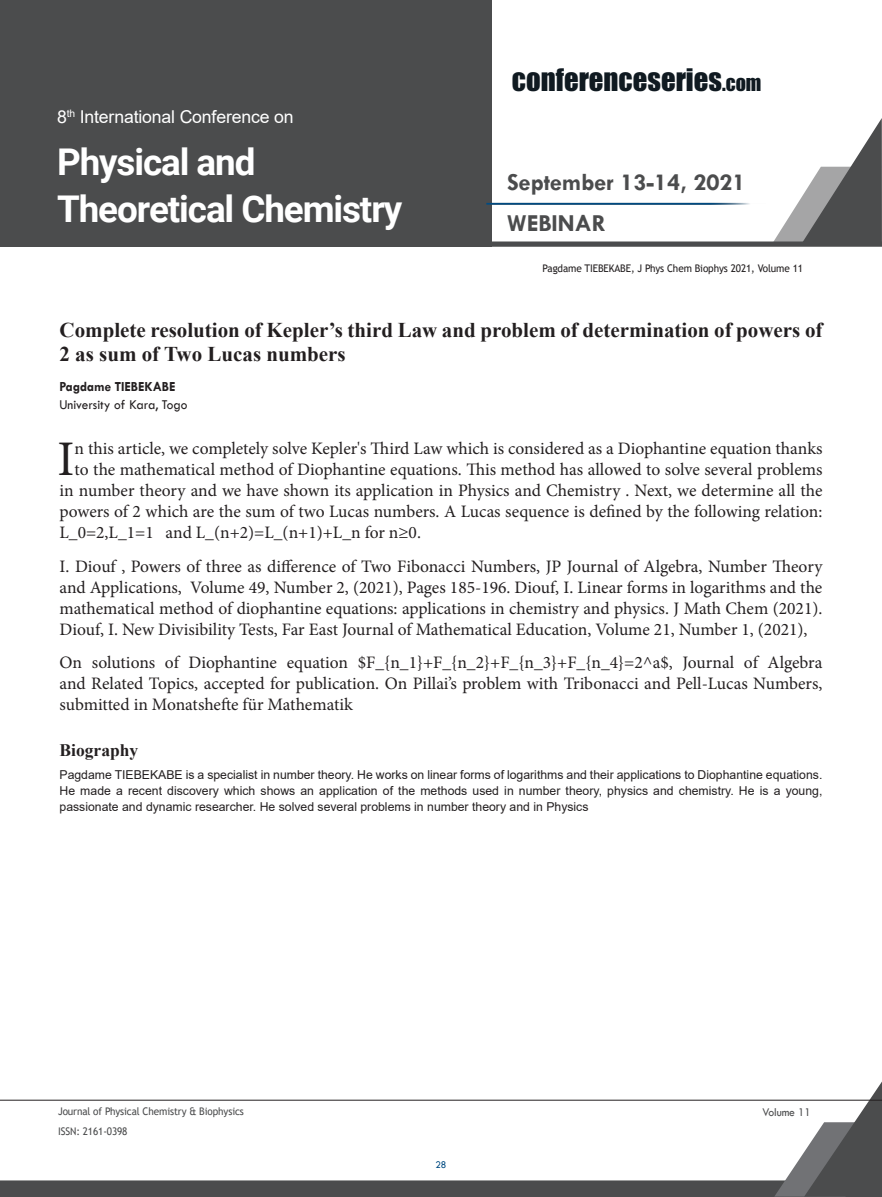
<style>
.page{position:relative;width:882px;height:1197px;background:#fff}
.page>*{position:absolute;margin:0;border:0;box-sizing:border-box;transform-origin:0 0}
.Abstract{font:49.88px "Minion Pro";color:#231f20}
.t1{font:700 36.93px/47.4px "Roboto";letter-spacing:-.03em;color:#fff}
.t2{font:28.7px "Impact";color:#101a21}
.t3{font:700 24.68px/41.1px "Tw Cen";color:#4b4c4d}
.t4{font:700 21px/24.5px "Times New Roman";color:#231f20}
.t5{font:17.68px "Arial";letter-spacing:-.01em;color:#fff}
.Abstract-2{font:17.5px "Minion Pro";letter-spacing:-.005em;color:#231f20}
.Paragraph_Style_2{font:17.5px/21px "Minion Pro";color:#231f20;text-align:justify}
.Paragraph_Style_5mm{font:17.5px/21px "Minion Pro";letter-spacing:-.005em;color:#231f20;text-align:justify}
.Bio_Heading{font:700 17.5px "Times New Roman";color:#231f20}
.Affiliation_5mm{font:14px "Tw Cen";color:#231f20;scale:.95 1}
.Name{font:700 14px "Tw Cen";color:#231f20;scale:.95 1}
.Biography{font:12.25px/15.8px "Arial";color:#231f20;text-align:justify}
.t6{font:12.25px "Tw Cen";letter-spacing:-.01em;color:#4b4c4d;scale:.95 1}
.t7{font:10.5px "Trebuchet MS";letter-spacing:-.01em;color:#4b4c4d;scale:.95 1}
.t8{font:10.5px "Trebuchet MS";letter-spacing:-.01em;color:#231f20;scale:.95 1}
.t9{font:10.5px "Tw Cen";color:#004b82;scale:.95 1}
.s1{font-size:20.12px}
</style>
<div class="page">
<div style="left:0;top:0;width:492px;height:247px;background:#4b4c4d"></div>
<svg style="left:492px;top:118px;width:390px;height:129px"></svg>
<svg style="left:0;top:1081px;width:882px;height:116px"></svg>
<hr style="left:0;top:1100px;width:882px;height:1px;background:#231f20">
<hr style="left:486px;top:203px;width:280px;height:2px;background:#004b82">
<p class="t5" style="left:57px;top:105px;width:238px">8<sup>th</sup> International Conference on</p>
<h2 class="t1" style="left:57px;top:137px;width:347px">Physical and<br>Theoretical Chemistry</h2>
<h3 class="t2" style="left:512px;top:57px;width:251px">CONFERENCESERIES<span class="s1">.COM</span></h3>
<h3 class="t3" style="left:507px;top:161px;width:240px">September 13-14, 2021<br>WEBINAR</h3>
<p class="t8" style="left:543px;top:262px;width:276px">Pagdame TIEBEKABE, J Phys Chem Biophys 2021, Volume 11</p>
<p class="t4" style="left:60px;top:317px;width:764px">Complete resolution of Kepler’s third Law and problem of determination of powers of<br>2 as sum of Two Lucas numbers</p>
<p class="Name" style="left:60px;top:378px;width:123px">Pagdame TIEBEKABE</p>
<p class="Affiliation_5mm" style="left:60px;top:396px;width:136px">University of Kara, Togo</p>
<p class="Abstract" style="left:58px;top:426px;width:18px">I</p>
<p class="Abstract-2" style="left:75px;top:437px;width:749px">n this article, we completely solve Kepler's Third Law which is considered as a Diophantine equation thanks</p>
<p class="Abstract-2" style="left:75px;top:458px;width:749px">to the mathematical method of Diophantine equations. This method has allowed to solve several problems</p>
<p class="Abstract-2" style="left:60px;top:479px;width:765px">in number theory and we have shown its application in Physics and Chemistry . Next, we determine all the</p>
<p class="Abstract-2" style="left:60px;top:500px;width:764px">powers of 2 which are the sum of two Lucas numbers. A Lucas sequence is defined by the following relation:</p>
<p class="Abstract-2" style="left:60px;top:521px;width:363px">L_0=2,L_1=1 and L_(n+2)=L_(n+1)+L_n for n≥0.</p>
<p class="Paragraph_Style_2" style="left:60px;top:556px;width:764px">I. Diouf , Powers of three as difference of Two Fibonacci Numbers, JP Journal of Algebra, Number Theory and Applications, Volume 49, Number 2, (2021), Pages 185-196. Diouf, I. Linear forms in logarithms and the mathematical method of diophantine equations: applications in chemistry and physics. J Math Chem (2021).<br>Diouf, I. New Divisibility Tests, Far East Journal of Mathematical Education, Volume 21, Number 1, (2021),</p>
<p class="Paragraph_Style_5mm" style="left:60px;top:652px;width:764px">On solutions of Diophantine equation $F_{n_1}+F_{n_2}+F_{n_3}+F_{n_4}=2^a$, Journal of Algebra and Related Topics, accepted for publication. On Pillai’s problem with Tribonacci and Pell-Lucas Numbers, submitted in Monatshefte für Mathematik</p>
<p class="Bio_Heading" style="left:60px;top:737px;width:80px">Biography</p>
<p class="Biography" style="left:60px;top:767px;width:764px">Pagdame TIEBEKABE is a specialist in number theory. He works on linear forms of logarithms and their applications to Diophantine equations.<br>He made a recent discovery which shows an application of the methods used in number theory, physics and chemistry. He is a young, passionate and dynamic researcher. He solved several problems in number theory and in Physics</p>
<p class="t7" style="left:58px;top:1105px;width:197px">Journal of Physical Chemistry &amp; Biophysics</p>
<p class="t6" style="left:762px;top:1104px;width:53px">Volume 11</p>
<p class="t7" style="left:58px;top:1125px;width:75px">ISSN: 2161-0398</p>
<p class="t9" style="left:436px;top:1159px;width:13px">28</p>
</div>
